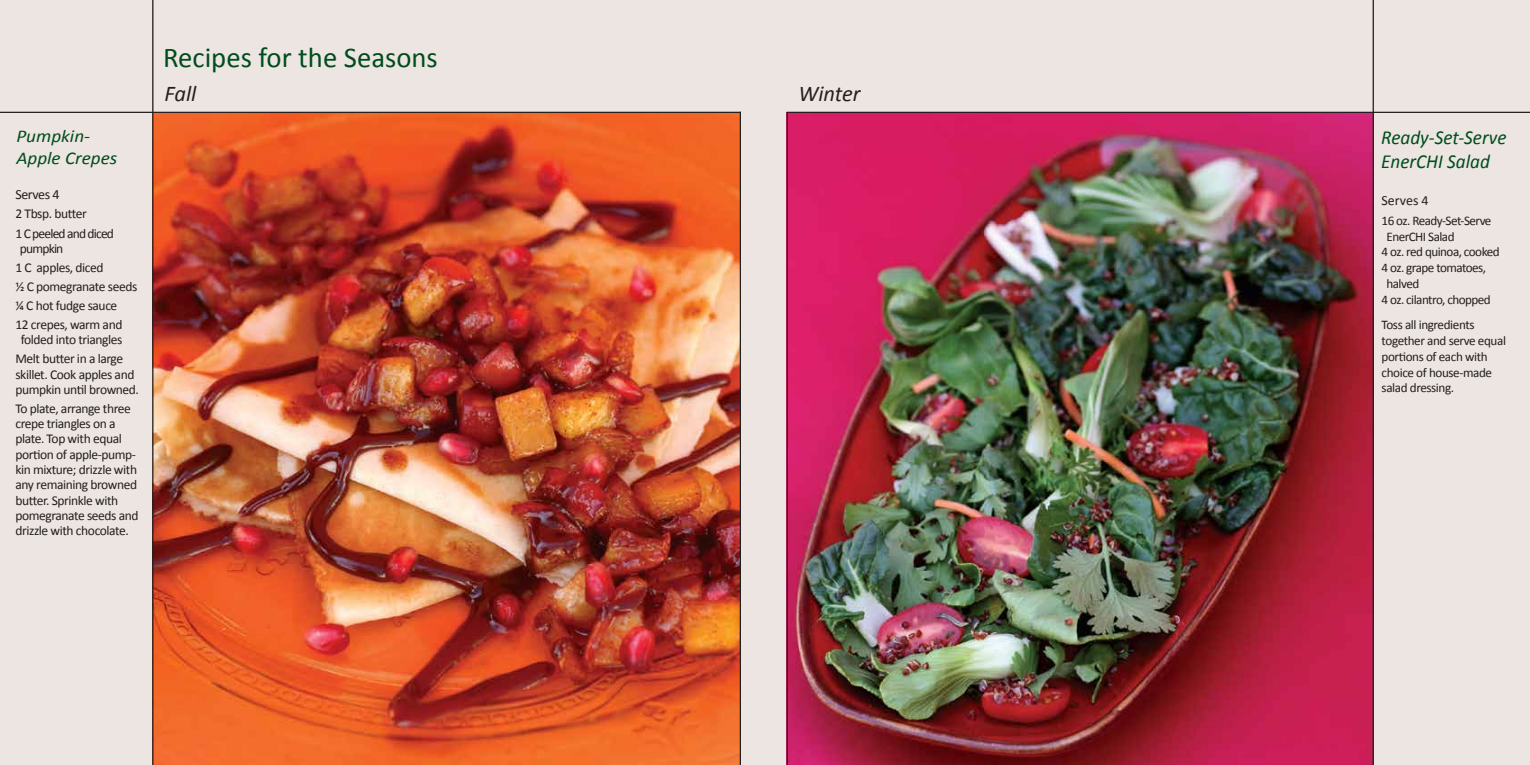
<style>
.page{position:relative;width:1530px;height:765px;background:#fff}
.page>*{position:absolute;margin:0;border:0;box-sizing:border-box;transform-origin:0 0}
.t1{font:28.75px "Calibri";color:#004c1d}
.t2{font:italic 22.5px "Calibri";color:#231f20}
.t3{font:italic 19.88px/23.9px "Calibri";color:#004c1d;scale:.96 1}
.t4{font:italic 18px/21.6px "Calibri";color:#004c1d;scale:1.07 1}
.t5{font:14px "Calibri";letter-spacing:-.015em;color:#231f20}
.t6{font:13.5px/15.2px "Calibri";letter-spacing:-.03em;color:#231f20}
.t7{font:13.5px/19px "Calibri";letter-spacing:-.06em;color:#231f20}
.t8{font:13.12px/15.8px "Calibri";letter-spacing:-.04em;color:#231f20}
</style>
<div class="page">
<div style="left:765px;top:0;width:765px;height:765px;background:#ece5e1"></div>
<img style="left:788px;top:113px;width:585px;height:652px">
<hr style="left:1373px;top:0;width:1px;height:765px;background:#231f20">
<hr style="left:787px;top:112px;width:743px;height:1px;background:#231f20">
<hr style="left:787px;top:113px;width:1px;height:652px;background:#231f20">
<div style="left:0;top:0;width:765px;height:765px;background:#ece5e1"></div>
<img style="left:153px;top:113px;width:587px;height:652px">
<hr style="left:740px;top:112px;width:1px;height:653px;background:#231f20">
<hr style="left:0;top:112px;width:740px;height:1px;background:#231f20">
<hr style="left:152px;top:0;width:1px;height:765px;background:#231f20">
<h3 class="t4" style="left:16px;top:125px;width:96px">Pumpkin-<br>Apple Crepes</h3>
<p class="t5" style="left:15px;top:186px;width:46px">Serves 4</p>
<p class="t7" style="left:15px;top:205px;width:100px">2 Tbsp. butter<br>1 C peeled and diced</p>
<p class="t6" style="left:15px;top:239px;width:123px;line-height:19px;text-indent:4px">pumpkin<br>1 C apples, diced<br>½ C pomegranate seeds ¼ C hot fudge sauce<br>12 crepes, warm and</p>
<p class="t6" style="left:15px;top:330px;width:109px;line-height:19px;text-align:center">folded into triangles<br>Melt butter in a large</p>
<p class="t6" style="left:15px;top:367px;width:125px">skillet. Cook apples and pumpkin until browned.</p>
<p class="t6" style="left:15px;top:401px;width:125px">To plate, arrange three crepe triangles on a plate. Top with equal portion of apple-pump&shy;kin mixture; drizzle with any remaining browned butter. Sprinkle with pomegranate seeds and drizzle with chocolate.</p>
<h1 class="t1" style="left:163px;top:39px;width:276px">Recipes for the Seasons</h1>
<h2 class="t2" style="left:164px;top:78px;width:33px">Fall</h2>
<h2 class="t2" style="left:798px;top:78px;width:64px">Winter</h2>
<h3 class="t3" style="left:1381px;top:124px;width:132px">Ready-Set-Serve<br>EnerCHI Salad</h3>
<p class="t5" style="left:1382px;top:191px;width:49px">Serves 4</p>
<p class="t8" style="left:1382px;top:213px;width:111px">16 oz. Ready-Set-Serve</p>
<p class="t8" style="left:1386px;top:228px;width:70px">EnerCHI Salad</p>
<p class="t8" style="left:1382px;top:244px;width:120px">4 oz. red quinoa, cooked</p>
<p class="t8" style="left:1382px;top:260px;width:106px">4 oz. grape tomatoes,</p>
<p class="t8" style="left:1386px;top:276px;width:34px">halved</p>
<p class="t8" style="left:1382px;top:291px;width:111px">4 oz. cilantro, chopped</p>
<p class="t8" style="left:1382px;top:317px;width:126px">Toss all ingredients together and serve equal portions of each with choice of house-made salad dressing.</p>
</div>
